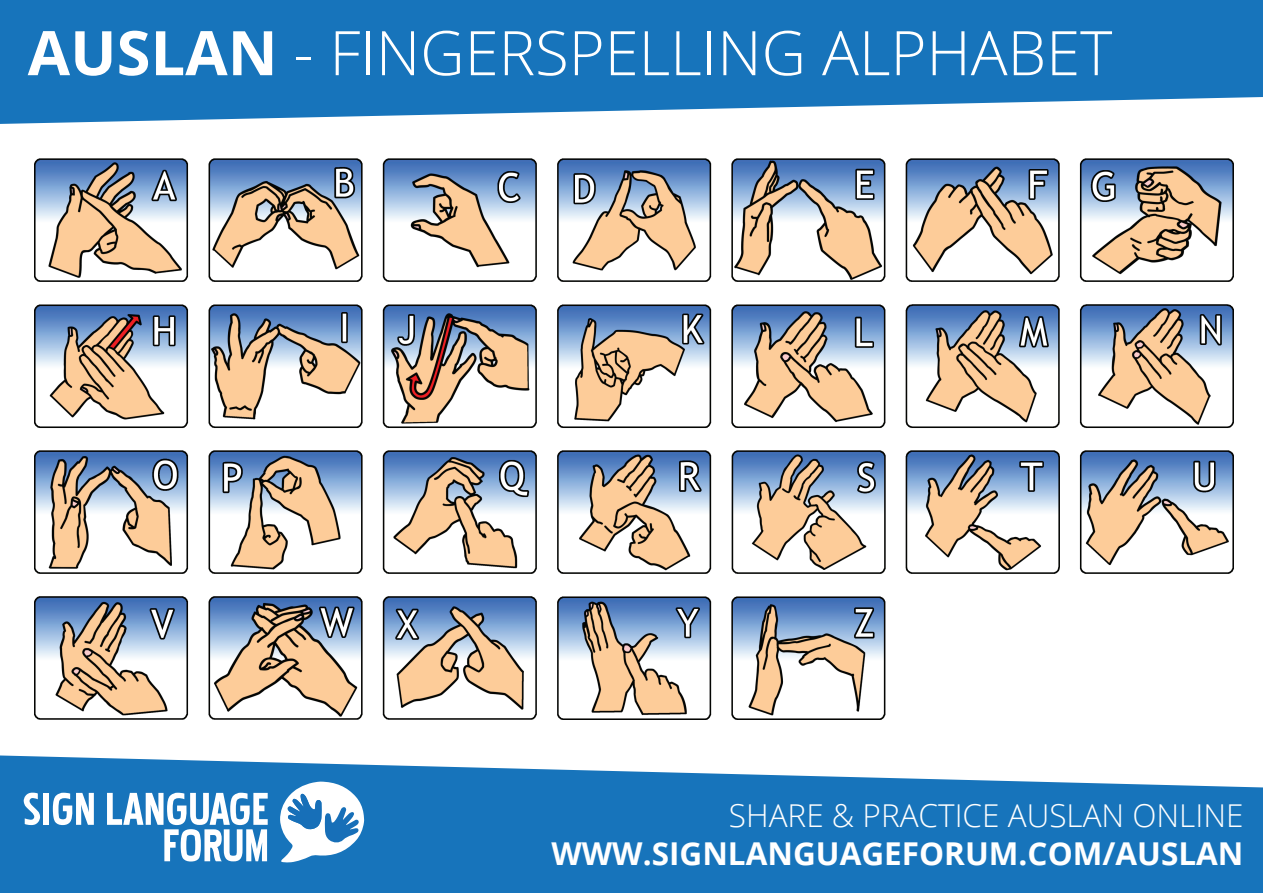
<style>
.page{position:relative;width:1263px;height:893px;background:#fff}
.page>*{position:absolute;margin:0;border:0;box-sizing:border-box;transform-origin:0 0}
.t1{font:300 61.5px "Open Sans";color:#fff}
.t2{font:57px "Pakenham";color:#fff}
.t3{font:700 31.5px "Open Sans";color:#fff}
.t4{font:300 31.5px "Open Sans";color:#fff}
.s1{font-weight:700}
</style>
<div class="page">
<svg style="left:0;top:0;width:1263px;height:124px;background:#3083c2"></svg>
<svg style="left:0;top:755px;width:1263px;height:138px;background:#3385c3"></svg>
<img style="left:34px;top:158px;width:1199px;height:562px">
<svg style="left:280px;top:782px;width:84px;height:81px"></svg>
<h1 class="t1" style="left:28px;top:11px;width:1086px"><span class="s1">AUSLAN</span> - FINGERSPELLING ALPHABET</h1>
<h2 class="t2" style="left:22px;top:783px;width:248px">SIGN LANGUAGE</h2>
<h2 class="t2" style="left:162px;top:820px;width:108px">FORUM</h2>
<p class="t4" style="left:729px;top:794px;width:516px">SHARE &amp; PRACTICE AUSLAN ONLINE</p>
<p class="t3" style="left:551px;top:832px;width:694px">WWW.SIGNLANGUAGEFORUM.COM/AUSLAN</p>
</div>
